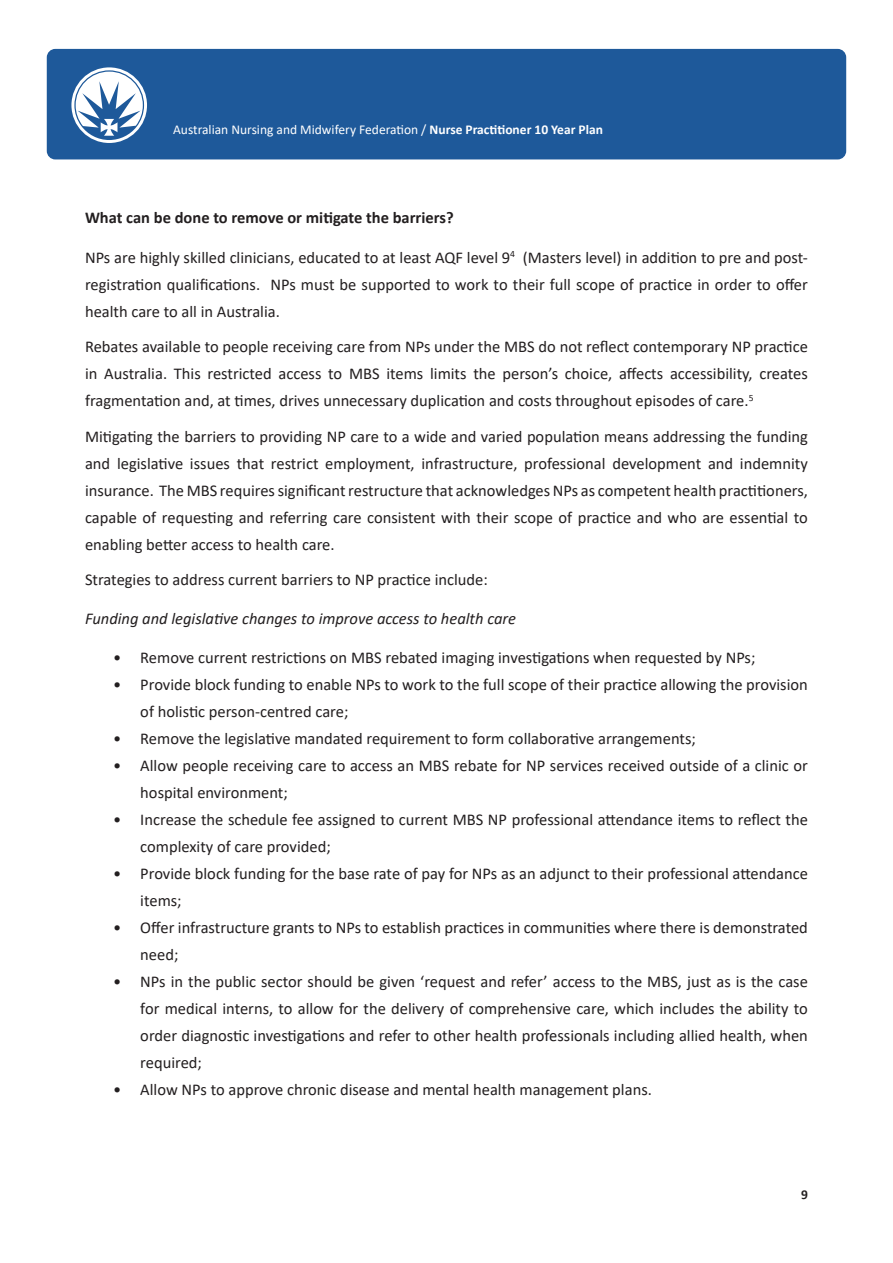
<style>
.page{position:relative;width:893px;height:1263px;background:#fff}
.page>*{position:absolute;margin:0;border:0;box-sizing:border-box;transform-origin:0 0}
.Contents_text{font:16.5px/27px "Calibri";color:#231f20}
.Contents_text-2{font:italic 16.5px "Calibri";color:#231f20}
.Contents_text-3{font:700 16.5px "Calibri";color:#231f20}
.t1{font:13.5px "Calibri";color:#fff}
.t2{font:700 13.5px "Calibri";color:#231f20}
.s1{font-weight:700}
</style>
<div class="page">
<div style="left:47px;top:49px;width:799px;height:110px;background:#1e599a;border-radius:9px"></div>
<svg style="left:71px;top:67px;width:76px;height:76px"></svg>
<p class="t1" style="left:173px;top:120px;width:431px">Australian Nursing and Midwifery Federation / <span class="s1">Nurse Practitioner 10 Year Plan</span></p>
<p class="Contents_text-3" style="left:85px;top:206px;width:370px">What can be done to remove or mitigate the barriers?</p>
<p class="Contents_text" style="left:85px;top:243px;width:724px;text-align:justify">NPs are highly skilled clinicians, educated to at least AQF level 9<sup>4</sup> (Masters level) in addition to pre and post&shy;registration qualifications. NPs must be supported to work to their full scope of practice in order to offer health care to all in Australia.</p>
<p class="Contents_text" style="left:85px;top:333px;width:724px;text-align:justify">Rebates available to people receiving care from NPs under the MBS do not reflect contemporary NP practice in Australia. This restricted access to MBS items limits the person’s choice, affects accessibility, creates fragmentation and, at times, drives unnecessary duplication and costs throughout episodes of care.<sup>5</sup></p>
<p class="Contents_text" style="left:85px;top:422px;width:724px;text-align:justify">Mitigating the barriers to providing NP care to a wide and varied population means addressing the funding and legislative issues that restrict employment, infrastructure, professional development and indemnity insurance. The MBS requires significant restructure that acknowledges NPs as competent health practitioners, capable of requesting and referring care consistent with their scope of practice and who are essential to enabling better access to health care.</p>
<p class="Contents_text" style="left:85px;top:566px;width:404px">Strategies to address current barriers to NP practice include:</p>
<p class="Contents_text-2" style="left:85px;top:607px;width:433px">Funding and legislative changes to improve access to health care</p>
<p class="Contents_text" style="left:113px;top:644px;width:644px">• Remove current restrictions on MBS rebated imaging investigations when requested by NPs;</p>
<p class="Contents_text" style="left:140px;top:671px;width:669px;text-indent:-27px">• Provide block funding to enable NPs to work to the full scope of their practice allowing the provision of holistic person-centred care;</p>
<p class="Contents_text" style="left:113px;top:725px;width:584px">• Remove the legislative mandated requirement to form collaborative arrangements;</p>
<p class="Contents_text" style="left:140px;top:752px;width:669px;text-indent:-27px">• Allow people receiving care to access an MBS rebate for NP services received outside of a clinic or hospital environment;</p>
<p class="Contents_text" style="left:140px;top:806px;width:669px;text-indent:-27px">• Increase the schedule fee assigned to current MBS NP professional attendance items to reflect the complexity of care provided;</p>
<p class="Contents_text" style="left:140px;top:860px;width:669px;text-indent:-27px">• Provide block funding for the base rate of pay for NPs as an adjunct to their professional attendance items;</p>
<p class="Contents_text" style="left:140px;top:914px;width:669px;text-indent:-27px">• Offer infrastructure grants to NPs to establish practices in communities where there is demonstrated need;</p>
<p class="Contents_text" style="left:140px;top:968px;width:669px;text-align:justify;text-indent:-27px">• NPs in the public sector should be given ‘request and refer’ access to the MBS, just as is the case for medical interns, to allow for the delivery of comprehensive care, which includes the ability to order diagnostic investigations and refer to other health professionals including allied health, when required;</p>
<p class="Contents_text" style="left:113px;top:1076px;width:540px">• Allow NPs to approve chronic disease and mental health management plans.</p>
<p class="t2" style="left:801px;top:1185px;width:8px">9</p>
</div>
